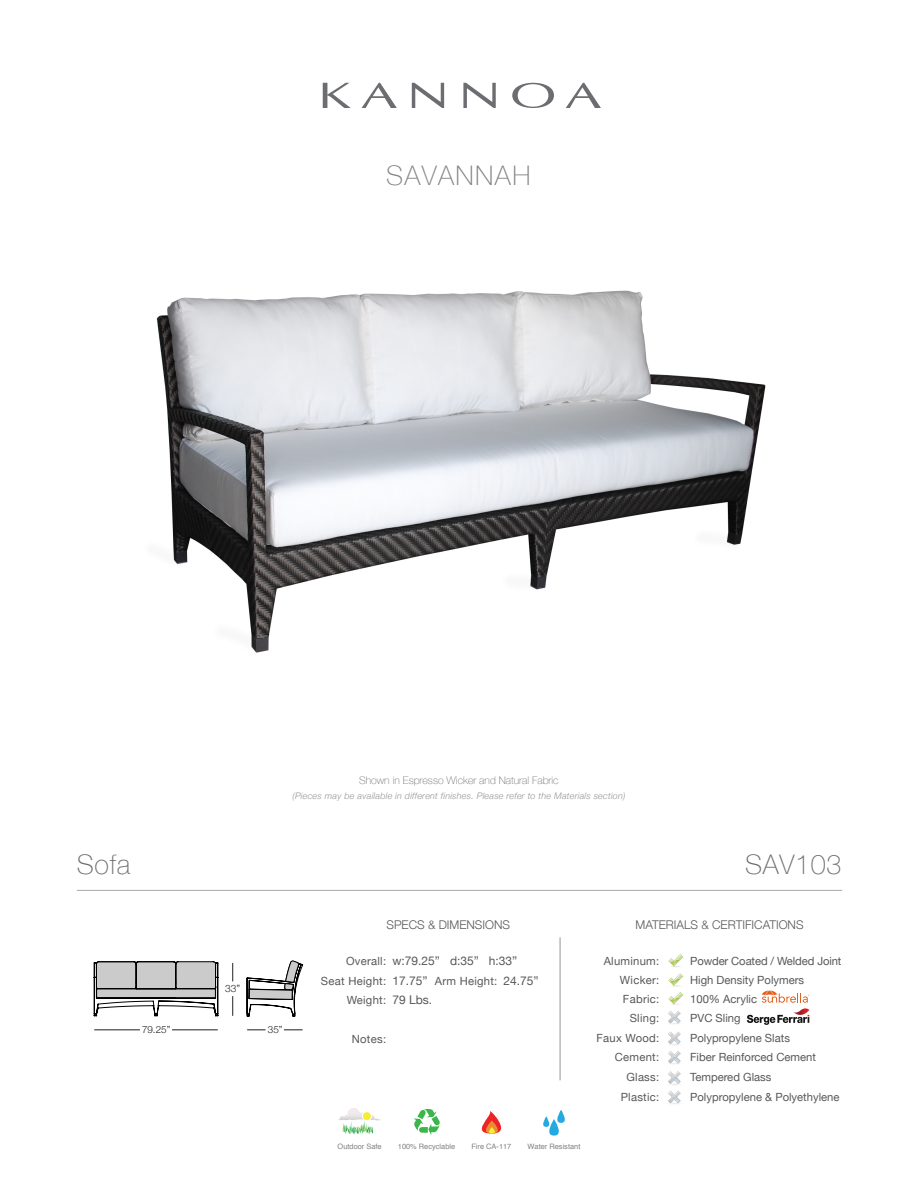
<style>
.page{position:relative;width:918px;height:1188px;background:#fff}
.page>*{position:absolute;margin:0;border:0;box-sizing:border-box;transform-origin:0 0}
.t1{font:100 27px "Helvetica Neue";letter-spacing:.025em;color:#6c6d70}
.t2{font:100 27px "Helvetica Neue";letter-spacing:.05em;color:#808285}
.t3{font:300 12px "Helvetica Neue";color:#57585a}
.t4{font:12px "Helvetica Neue";color:#57585a}
.t5{font:11.25px/19.6px "Helvetica Neue";color:#57585a}
.t6{font:11.25px/19.5px "Helvetica Neue";letter-spacing:.025em;color:#57585a;text-align:right}
.t7{font:100 10.5px "Helvetica Neue";color:#6c6d70}
.t8{font:300 10.05px "Helvetica Neue";color:#231f20}
.t9{font:300 9.9px "Helvetica Neue";color:#231f20}
.t10{font:italic 300 9px "Helvetica Neue";letter-spacing:.025em;color:#939598}
.t11{font:7.35px "Helvetica";color:#818285}
</style>
<div class="page">
<svg style="left:762px;top:990px;width:47px;height:13px"></svg>
<svg style="left:323px;top:83px;width:28px;height:25px"></svg>
<svg style="left:362px;top:83px;width:35px;height:25px"></svg>
<svg style="left:566px;top:83px;width:35px;height:25px"></svg>
<svg style="left:412px;top:83px;width:32px;height:25px"></svg>
<svg style="left:463px;top:83px;width:33px;height:25px"></svg>
<svg style="left:512px;top:83px;width:42px;height:25px"></svg>
<hr style="left:77px;top:890px;width:765px;height:1px;background:#a8a9ad">
<svg style="left:668px;top:954px;width:15px;height:13px"></svg>
<svg style="left:668px;top:1051px;width:13px;height:13px"></svg>
<svg style="left:668px;top:1032px;width:13px;height:12px"></svg>
<svg style="left:668px;top:974px;width:15px;height:50px"></svg>
<svg style="left:668px;top:1071px;width:13px;height:13px"></svg>
<svg style="left:668px;top:1091px;width:13px;height:13px"></svg>
<hr style="left:560px;top:937px;width:1px;height:143px;background:#939598">
<img style="left:747px;top:1008px;width:63px;height:17px">
<svg style="left:413px;top:1109px;width:27px;height:26px"></svg>
<img style="left:338px;top:1108px;width:43px;height:13px">
<svg style="left:343px;top:1121px;width:30px;height:14px"></svg>
<div style="left:362px;top:1112px;width:9px;height:9px;background:#f4ed33;border-radius:50%"></div>
<div style="left:362px;top:1111px;width:10px;height:10px;border:1px solid #fff;border-radius:50%"></div>
<svg style="left:543px;top:1110px;width:22px;height:26px"></svg>
<svg style="left:481px;top:1111px;width:20px;height:23px"></svg>
<svg style="left:247px;top:961px;width:56px;height:56px"></svg>
<svg style="left:232px;top:963px;width:1px;height:18px"></svg>
<svg style="left:232px;top:996px;width:1px;height:20px"></svg>
<svg style="left:284px;top:1030px;width:19px;height:1px"></svg>
<svg style="left:247px;top:1030px;width:19px;height:1px"></svg>
<hr style="left:94px;top:1030px;width:46px;height:1px;background:#231f20">
<hr style="left:172px;top:1030px;width:46px;height:1px;background:#231f20">
<svg style="left:94px;top:961px;width:124px;height:55px"></svg>
<img style="left:156px;top:290px;width:610px;height:363px">
<h1 class="t2" style="left:386px;top:154px;width:146px">SAVANNAH</h1>
<p class="t7" style="left:359px;top:772px;width:201px">Shown in Espresso Wicker and Natural Fabric</p>
<p class="t10" style="left:292px;top:789px;width:335px">(Pieces may be available in different finishes. Please refer to the Materials section)</p>
<h1 class="t1" style="left:77px;top:844px;width:55px">Sofa</h1>
<h1 class="t1" style="left:745px;top:844px;width:98px">SAV103</h1>
<p class="t8" style="left:225px;top:980px;width:17px">33”</p>
<p class="t9" style="left:142px;top:1021px;width:30px">79.25”</p>
<p class="t9" style="left:268px;top:1021px;width:16px">35”</p>
<p class="t3" style="left:386px;top:915px;width:125px">SPECS &amp; DIMENSIONS</p>
<p class="t3" style="left:636px;top:915px;width:170px">MATERIALS &amp; CERTIFICATIONS</p>
<p class="t4" style="left:392px;top:952px;width:126px">w:79.25” d:35” h:33”</p>
<p class="t6" style="left:321px;top:952px;width:67px">Overall:<br>Seat Height:</p>
<p class="t6" style="left:435px;top:971px;width:64px">Arm Height:</p>
<p class="t4" style="left:392px;top:972px;width:37px">17.75”</p>
<p class="t4" style="left:504px;top:972px;width:37px">24.75”</p>
<p class="t4" style="left:392px;top:992px;width:41px">79 Lbs.</p>
<p class="t5" style="left:347px;top:991px;width:41px">Weight:</p>
<p class="t5" style="left:352px;top:1030px;width:36px">Notes:</p>
<p class="t6" style="left:604px;top:952px;width:57px">Aluminum:</p>
<p class="t5" style="left:690px;top:952px;width:153px">Powder Coated / Welded Joint</p>
<p class="t6" style="left:597px;top:971px;width:64px">Wicker:<br>Fabric:<br>Sling:<br>Faux Wood:<br>Cement:<br>Glass:<br>Plastic:</p>
<p class="t5" style="left:690px;top:971px;width:115px">High Density Polymers</p>
<p class="t5" style="left:690px;top:990px;width:68px">100% Acrylic</p>
<p class="t5" style="left:690px;top:1009px;width:151px">PVC Sling<br>Polypropylene Slats<br>Fiber Reinforced Cement<br>Tempered Glass<br>Polypropylene &amp; Polyethylene</p>
<p class="t11" style="left:338px;top:1141px;width:46px">Outdoor Safe</p>
<p class="t11" style="left:398px;top:1141px;width:59px">100% Recyclable</p>
<p class="t11" style="left:471px;top:1141px;width:41px">Fire CA-117</p>
<p class="t11" style="left:528px;top:1141px;width:54px">Water Resistant</p>
</div>
